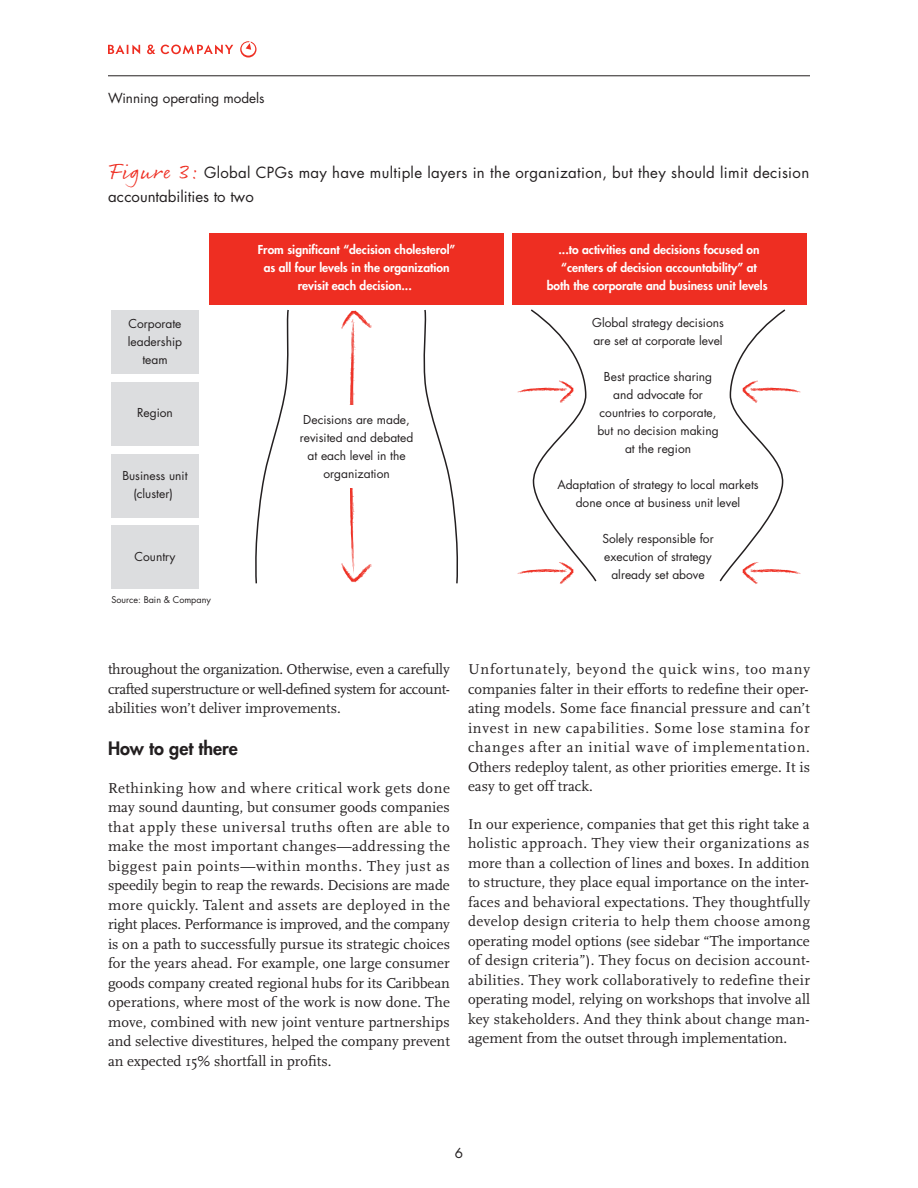
<style>
.page{position:relative;width:918px;height:1188px;background:#fff}
.page>*{position:absolute;margin:0;border:0;box-sizing:border-box;transform-origin:0 0}
.t1{font:800 18px "Futura";color:#231f20}
.t2{font:15px/19.5px "Scala";color:#231f20;text-align:justify}
.t3{font:15px/24px "Futura";letter-spacing:.02em;color:#231f20}
.t4{font:13.5px "Futura";color:#231f20}
.t5{font:12px/18px "Futura";color:#231f20;text-align:center}
.t6{font:800 12px/18px "Futura";color:#fff;text-align:center}
.t7{font:9px "Futura";color:#231f20}
.s1{font-family:"Rollerscript Rough";font-size:22.5px;color:#ee2e22}
</style>
<div class="page">
<svg style="left:108px;top:45px;width:32px;height:9px"></svg>
<svg style="left:147px;top:45px;width:8px;height:9px"></svg>
<svg style="left:161px;top:45px;width:72px;height:9px"></svg>
<svg style="left:240px;top:41px;width:16px;height:17px"></svg>
<hr style="left:108px;top:76px;width:702px;height:1px;background:#231f20">
<div style="left:111px;top:310px;width:87px;height:64px;background:#dcdddf"></div>
<div style="left:111px;top:382px;width:87px;height:64px;background:#dcdddf"></div>
<div style="left:111px;top:526px;width:87px;height:63px;background:#dcdddf"></div>
<div style="left:111px;top:454px;width:87px;height:63px;background:#dcdddf"></div>
<svg style="left:255px;top:309px;width:203px;height:275px"></svg>
<div style="left:512px;top:233px;width:295px;height:71px;background:#ee2e22"></div>
<div style="left:209px;top:233px;width:295px;height:71px;background:#ee2e22"></div>
<svg style="left:342px;top:311px;width:30px;height:271px"></svg>
<svg style="left:517px;top:389px;width:12px;height:4px"></svg>
<svg style="left:787px;top:388px;width:14px;height:5px"></svg>
<svg style="left:529px;top:309px;width:258px;height:273px"></svg>
<svg style="left:517px;top:562px;width:56px;height:22px"></svg>
<svg style="left:743px;top:562px;width:58px;height:22px"></svg>
<div style="left:295px;top:405px;width:123px;height:83px;background:#fff"></div>
<p class="t4" style="left:108px;top:89px;width:158px">Winning operating models</p>
<p class="t3" style="left:108px;top:161px;width:703px"><span class="s1">Figure 3:</span> Global CPGs may have multiple layers in the organization, but they should limit decision accountabilities to two</p>
<p class="t5" style="left:128px;top:315px;width:56px">Corporate leadership team</p>
<p class="t5" style="left:137px;top:404px;width:37px">Region</p>
<p class="t5" style="left:122px;top:467px;width:67px">Business unit (cluster)</p>
<p class="t5" style="left:135px;top:547px;width:42px">Country</p>
<p class="t7" style="left:111px;top:594px;width:101px">Source: Bain &amp; Company</p>
<p class="t6" style="left:258px;top:241px;width:199px">From significant “decision cholesterol” as all four levels in the organization revisit each decision...</p>
<p class="t5" style="left:300px;top:411px;width:115px">Decisions are made, revisited and debated at each level in the organization</p>
<p class="t6" style="left:547px;top:241px;width:222px">...to activities and decisions focused on “centers of decision accountability” at both the corporate and business unit levels</p>
<p class="t5" style="left:592px;top:314px;width:133px;text-align:left">Global strategy decisions are set at corporate level</p>
<p class="t5" style="left:597px;top:368px;width:123px">Best practice sharing and advocate for countries to corporate, but no decision making at the region</p>
<p class="t5" style="left:557px;top:476px;width:203px">Adaptation of strategy to local markets done once at business unit level</p>
<p class="t5" style="left:602px;top:530px;width:113px">Solely responsible for execution of strategy already set above</p>
<p class="t2" style="left:108px;top:660px;width:343px">throughout the organization. Otherwise, even a carefully crafted superstructure or well-defined system for account&shy;abilities won’t deliver improvements.</p>
<p class="t1" style="left:108px;top:737px;width:131px">How to get there</p>
<p class="t2" style="left:108px;top:779px;width:344px">Rethinking how and where critical work gets done may sound daunting, but consumer goods companies that apply these universal truths often are able to make the most important changes—addressing the biggest pain points—within months. They just as speedily begin to reap the rewards. Decisions are made more quickly. Talent and assets are deployed in the right places. Performance is improved, and the company is on a path to successfully pursue its strategic choices for the years ahead. For example, one large consumer goods company created regional hubs for its Caribbean operations, where most of the work is now done. The move, combined with new joint venture partnerships and selective divestitures, helped the company prevent an expected 15% shortfall in profits.</p>
<p class="t2" style="left:468px;top:660px;width:344px">Unfortunately, beyond the quick wins, too many companies falter in their efforts to redefine their oper&shy;ating models. Some face financial pressure and can’t invest in new capabilities. Some lose stamina for changes after an initial wave of implementation.<br>Others redeploy talent, as other priorities emerge. It is easy to get off track.</p>
<p class="t2" style="left:468px;top:815px;width:344px">In our experience, companies that get this right take a holistic approach. They view their organizations as more than a collection of lines and boxes. In addition to structure, they place equal importance on the inter&shy;faces and behavioral expectations. They thoughtfully develop design criteria to help them choose among operating model options (see sidebar “The importance of design criteria”). They focus on decision account&shy;abilities. They work collaboratively to redefine their operating model, relying on workshops that involve all key stakeholders. And they think about change man&shy;agement from the outset through implementation.</p>
<p class="t4" style="left:455px;top:1144px;width:10px">6</p>
</div>
